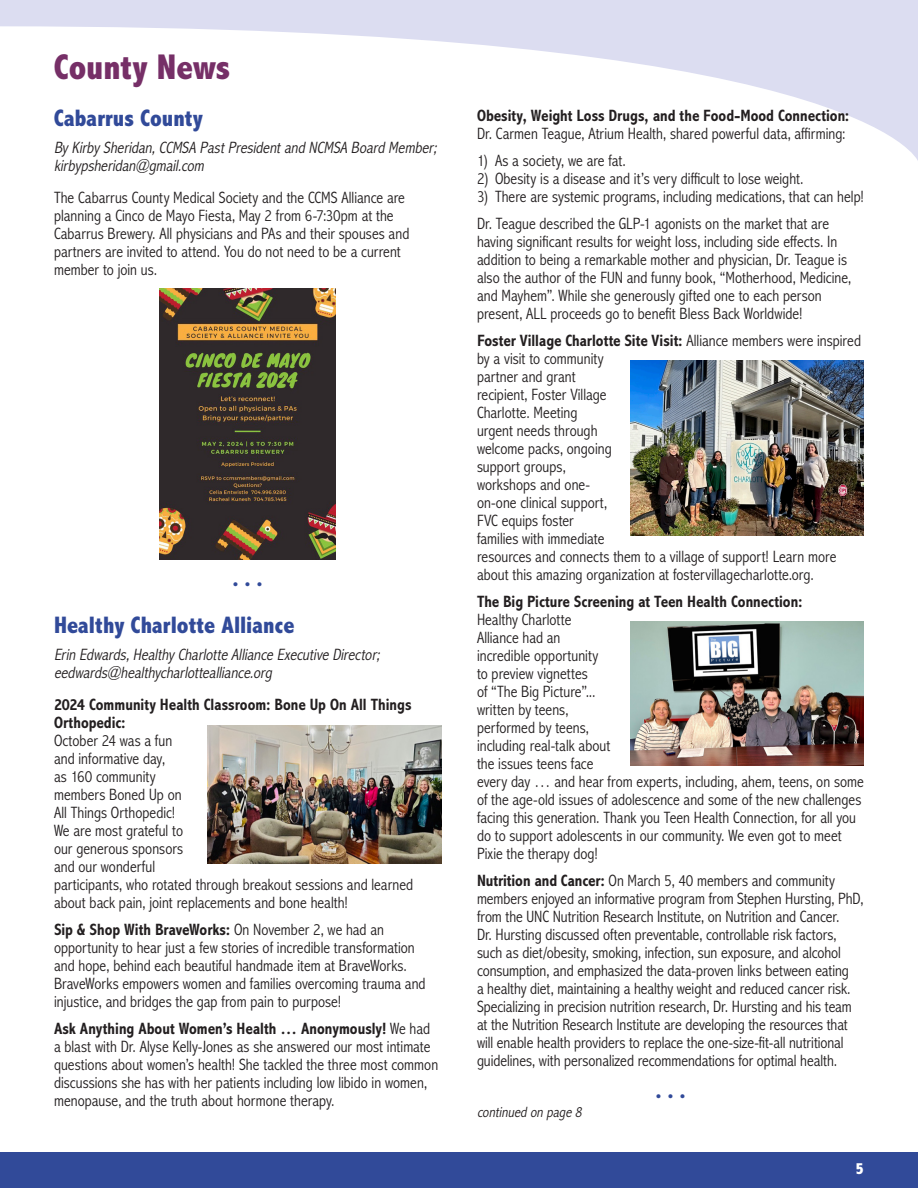
<style>
.page{position:relative;width:918px;height:1188px;background:#fff}
.page>*{position:absolute;margin:0;border:0;box-sizing:border-box;transform-origin:0 0}
.Head{font:800 condensed 36px "Abadi MT Pro";color:#762f67}
.t1{font:800 condensed 24px "Abadi MT Pro";color:#314a99}
.Body{font:300 condensed 16.5px/18px "Abadi MT Pro";color:#231f20}
.Byline{font:italic 300 condensed 16.5px/18px "Abadi MT Pro";color:#231f20}
.Hang{font:300 condensed 16.5px "Abadi MT Pro";color:#231f20}
.Body-2{font:300 condensed 16.5px "Abadi MT Pro";color:#314a99}
.t2{font:800 condensed 16.5px "Abadi MT Pro";color:#fff}
.Jump_2{font:italic 300 condensed 15px "Abadi MT Pro";color:#231f20}
.s1{font-weight:700}
</style>
<div class="page">
<svg style="left:0;top:0;width:918px;height:161px"></svg>
<div style="left:0;top:1152px;width:918px;height:36px;background:#314a99"></div>
<img style="left:160px;top:288px;width:175px;height:272px">
<img style="left:630px;top:621px;width:234px;height:144px">
<img style="left:207px;top:725px;width:234px;height:138px">
<img style="left:630px;top:360px;width:234px;height:176px">
<p class="Head" style="left:54px;top:47px;width:178px">County News</p>
<p class="t1" style="left:54px;top:105px;width:151px">Cabarrus County</p>
<p class="Byline" style="left:54px;top:139px;width:387px">By Kirby Sheridan,CCMSA PastPresidentand NCMSA Board Member; kirbypsheridan@gmail.com</p>
<p class="Body" style="left:54px;top:189px;width:357px">The Cabarrus County Medical Society and the CCMS Alliance are planning a Cinco de Mayo Fiesta, May 2 from 6-7:30pm at the Cabarrus Brewery. All physicians and PAs and their spouses and partners are invited to attend. You do not need to be a current member to join us.</p>
<p class="Body-2" style="left:231px;top:576px;width:34px">• • •</p>
<p class="t1" style="left:54px;top:612px;width:242px">Healthy Charlotte Alliance</p>
<p class="Byline" style="left:54px;top:646px;width:330px">Erin Edwards,Healthy Charlotte Alliance Executive Director; eedwards@healthycharlottealliance.org</p>
<p class="Body" style="left:54px;top:696px;width:361px"><span class="s1">2024 Community Health Classroom: Bone Up On All Things<br>Orthopedic:<br></span>October 24 was a fun<br>and informative day,<br>as 160 community<br>members Boned Up on<br>All Things Orthopedic!<br>We are most grateful to<br>our generous sponsors<br>and our wonderful<br>participants, who rotated through breakout sessions and learned about back pain, joint replacements and bone health!</p>
<p class="Body" style="left:54px;top:921px;width:373px"><span class="s1">Sip &amp; Shop With BraveWorks:</span> On November 2, we had an opportunity to hear just a few stories of incredible transformation and hope, behind each beautiful handmade item at BraveWorks.<br>BraveWorks empowers women and families overcoming trauma and injustice, and bridges the gap from pain to purpose!</p>
<p class="Body" style="left:54px;top:1020px;width:386px"><span class="s1">Ask Anything About Women’s Health … Anonymously!</span> We had a blast with Dr. Alyse Kelly-Jones as she answered our most intimate questions about women’s health! She tackled the three most common discussions she has with her patients including low libido in women, menopause, and the truth about hormone therapy.</p>
<p class="Body" style="left:477px;top:107px;width:374px"><span class="s1">Obesity, Weight Loss Drugs, and the Food-Mood Connection:<br></span>Dr. Carmen Teague, Atrium Health, shared powerful data, affirming:</p>
<p class="Hang" style="left:477px;top:152px;width:150px">1) As a society, we are fat.</p>
<p class="Hang" style="left:477px;top:170px;width:328px">2) Obesity is a disease and it’s very difficult to lose weight.</p>
<p class="Hang" style="left:477px;top:188px;width:389px">3) There are systemic programs, including medications, that can help!</p>
<p class="Body" style="left:477px;top:215px;width:376px">Dr. Teague described the GLP-1 agonists on the market that are having significant results for weight loss, including side effects. In addition to being a remarkable mother and physician, Dr. Teague is also the author of the FUN and funny book, “Motherhood, Medicine, and Mayhem”. While she generously gifted one to each person present, ALL proceeds go to benefit Bless Back Worldwide!</p>
<p class="Body" style="left:477px;top:332px;width:386px"><span class="s1">Foster Village Charlotte Site Visit:</span> Alliance members were inspired by a visit to community<br>partner and grant<br>recipient, Foster Village<br>Charlotte. Meeting<br>urgent needs through<br>welcome packs, ongoing<br>support groups,<br>workshops and one-<br>on-one clinical support,<br>FVC equips foster<br>families with immediate<br>resources and connects them to a village of support! Learn more about this amazing organization at fostervillagecharlotte.org.</p>
<p class="Body" style="left:477px;top:593px;width:388px"><span class="s1">The Big Picture Screening at Teen Health Connection:<br></span>Healthy Charlotte<br>Alliance had an<br>incredible opportunity<br>to preview vignettes<br>of “The Big Picture”...<br>written by teens,<br>performed by teens,<br>including real-talk about<br>the issues teens face<br>every day … and hear from experts, including, ahem, teens, on some of the age-old issues of adolescence and some of the new challenges facing this generation. Thank you Teen Health Connection, for all you do to support adolescents in our community. We even got to meet Pixie the therapy dog!</p>
<p class="Body" style="left:477px;top:872px;width:388px"><span class="s1">Nutrition and Cancer:</span> On March 5, 40 members and community members enjoyed an informative program from Stephen Hursting, PhD, from the UNC Nutrition Research Institute, on Nutrition and Cancer.<br>Dr. Hursting discussed often preventable, controllable risk factors, such as diet/obesity, smoking, infection, sun exposure, and alcohol consumption, and emphasized the data-proven links between eating<br>a healthy diet, maintaining a healthy weight and reduced cancer risk.<br>Specializing in precision nutrition research, Dr. Hursting and his team at the Nutrition Research Institute are developing the resources that will enable health providers to replace the one-size-fit-all nutritional guidelines, with personalized recommendations for optimal health.</p>
<p class="Body-2" style="left:654px;top:1088px;width:34px">• • •</p>
<p class="Jump_2" style="left:477px;top:1104px;width:109px">continued on page 8</p>
<p class="t2" style="left:856px;top:1160px;width:10px">5</p>
</div>
